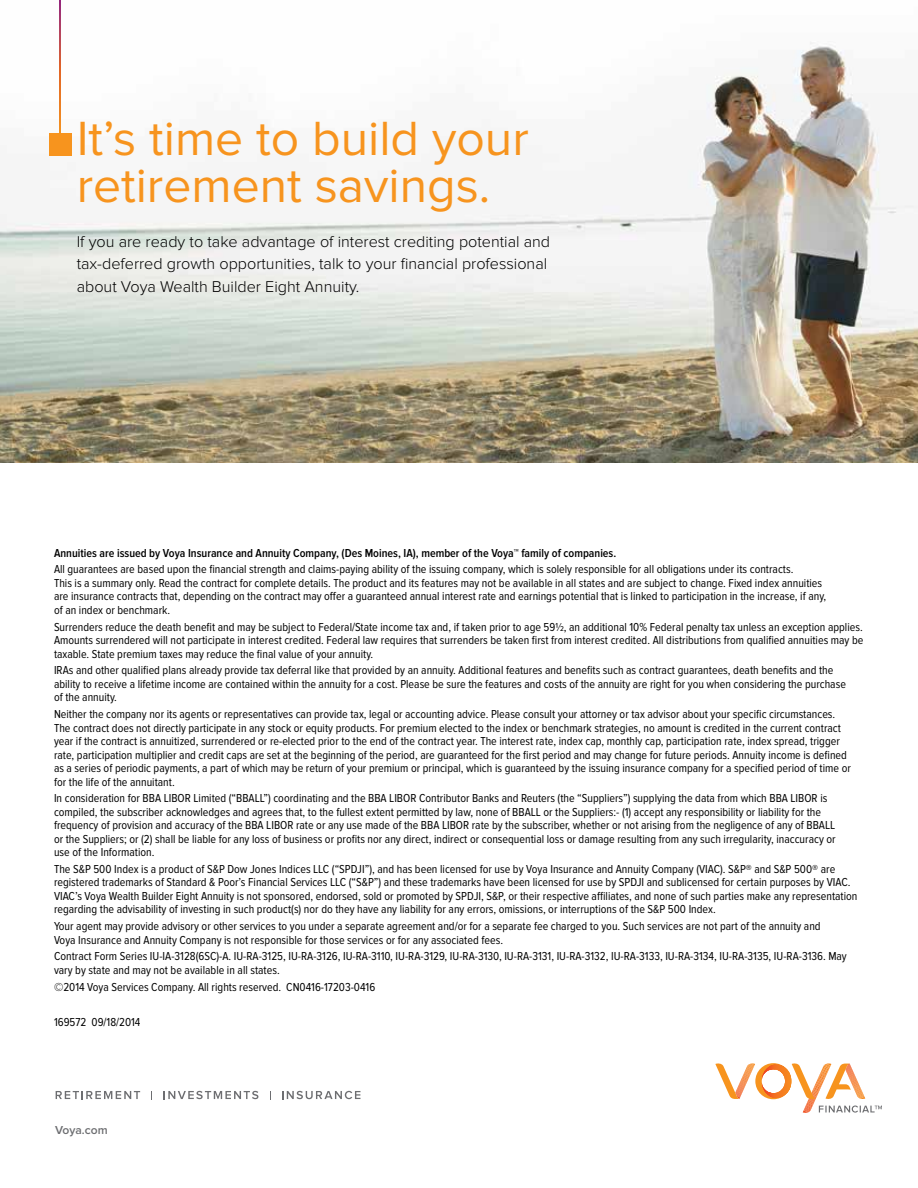
<style>
.page{position:relative;width:918px;height:1188px;background:#fff}
.page>*{position:absolute;margin:0;border:0;box-sizing:border-box;transform-origin:0 0}
.t1{font:49.8px/47.2px "Proxima Nova";color:#f7941e}
.t2{font:300 16.2px/22.4px "Proxima Nova";color:#000}
.t3{font:12px/13.5px "Proxima Nova Cond";color:#000}
.t4{font:600 12px "Proxima Nova Cond";color:#000}
.t5{font:600 12px "Proxima Nova";color:#6d6e71}
</style>
<div class="page">
<svg style="left:715px;top:1063px;width:167px;height:50px"></svg>
<svg style="left:56px;top:1091px;width:84px;height:8px"></svg>
<svg style="left:164px;top:1091px;width:94px;height:8px"></svg>
<svg style="left:282px;top:1091px;width:78px;height:8px"></svg>
<img style="left:0;top:0;width:918px;height:462px">
<div style="left:49px;top:133px;width:23px;height:23px;background:#f7941e"></div>
<svg style="left:60px;top:0;width:1px;height:133px"></svg>
<h1 class="t1" style="left:77px;top:115px;width:454px">It’s time to build your retirement savings.</h1>
<h2 class="t2" style="left:77px;top:231px;width:475px">If you are ready to take advantage of interest crediting potential and tax-deferred growth opportunities, talk to your financial professional about Voya Wealth Builder Eight Annuity.</h2>
<p class="t4" style="left:54px;top:546px;width:564px">Annuities are issued by Voya Insurance and Annuity Company, (Des Moines, IA), member of the Voya™ family of companies.</p>
<p class="t3" style="left:54px;top:563px;width:774px">All guarantees are based upon the financial strength and claims-paying ability of the issuing company, which is solely responsible for all obligations under its contracts.<br>This is a summary only. Read the contract for complete details. The product and its features may not be available in all states and are subject to change. Fixed index annuities are insurance contracts that, depending on the contract may offer a guaranteed annual interest rate and earnings potential that is linked to participation in the increase, if any, of an index or benchmark.</p>
<p class="t3" style="left:54px;top:620px;width:811px;text-align:justify">Surrenders reduce the death benefit and may be subject to Federal/State income tax and, if taken prior to age 59½, an additional 10% Federal penalty tax unless an exception applies.<br>Amounts surrendered will not participate in interest credited. Federal law requires that surrenders be taken first from interest credited. All distributions from qualified annuities may be taxable. State premium taxes may reduce the final value of your annuity.</p>
<p class="t3" style="left:54px;top:664px;width:793px">IRAs and other qualified plans already provide tax deferral like that provided by an annuity. Additional features and benefits such as contract guarantees, death benefits and the ability to receive a lifetime income are contained within the annuity for a cost. Please be sure the features and costs of the annuity are right for you when considering the purchase of the annuity.</p>
<p class="t3" style="left:54px;top:708px;width:798px">Neither the company nor its agents or representatives can provide tax, legal or accounting advice. Please consult your attorney or tax advisor about your specific circumstances.<br>The contract does not directly participate in any stock or equity products. For premium elected to the index or benchmark strategies, no amount is credited in the current contract year if the contract is annuitized, surrendered or re-elected prior to the end of the contract year. The interest rate, index cap, monthly cap, participation rate, index spread, trigger rate, participation multiplier and credit caps are set at the beginning of the period, are guaranteed for the first period and may change for future periods. Annuity income is defined as a series of periodic payments, a part of which may be return of your premium or principal, which is guaranteed by the issuing insurance company for a specified period of time or for the life of the annuitant.</p>
<p class="t3" style="left:54px;top:792px;width:783px">In consideration for BBA LIBOR Limited (“BBALL”) coordinating and the BBA LIBOR Contributor Banks and Reuters (the “Suppliers”) supplying the data from which BBA LIBOR is compiled, the subscriber acknowledges and agrees that, to the fullest extent permitted by law, none of BBALL or the Suppliers:- (1) accept any responsibility or liability for the frequency of provision and accuracy of the BBA LIBOR rate or any use made of the BBA LIBOR rate by the subscriber, whether or not arising from the negligence of any of BBALL or the Suppliers; or (2) shall be liable for any loss of business or profits nor any direct, indirect or consequential loss or damage resulting from any such irregularity, inaccuracy or use of the Information.</p>
<p class="t3" style="left:54px;top:863px;width:805px">The S&amp;P 500 Index is a product of S&amp;P Dow Jones Indices LLC (“SPDJI”), and has been licensed for use by Voya Insurance and Annuity Company (VIAC). S&amp;P® and S&amp;P 500® are registered trademarks of Standard &amp; Poor’s Financial Services LLC (“S&amp;P”) and these trademarks have been licensed for use by SPDJI and sublicensed for certain purposes by VIAC.<br>VIAC’s Voya Wealth Builder Eight Annuity is not sponsored, endorsed, sold or promoted by SPDJI, S&amp;P, or their respective affiliates, and none of such parties make any representation regarding the advisability of investing in such product(s) nor do they have any liability for any errors, omissions, or interruptions of the S&amp;P 500 Index.</p>
<p class="t3" style="left:54px;top:920px;width:768px">Your agent may provide advisory or other services to you under a separate agreement and/or for a separate fee charged to you. Such services are not part of the annuity and<br>Voya Insurance and Annuity Company is not responsible for those services or for any associated fees.</p>
<p class="t3" style="left:54px;top:950px;width:794px">Contract Form Series IU-IA-3128(6SC)-A. IU-RA-3125, IU-RA-3126, IU-RA-3110, IU-RA-3129, IU-RA-3130, IU-RA-3131, IU-RA-3132, IU-RA-3133, IU-RA-3134, IU-RA-3135, IU-RA-3136. May vary by state and may not be available in all states.</p>
<p class="t3" style="left:54px;top:980px;width:323px">©2014 Voya Services Company. All rights reserved. CN0416-17203-0416</p>
<p class="t3" style="left:54px;top:1016px;width:88px">169572 09/18/2014</p>
<p class="t5" style="left:55px;top:1123px;width:54px">Voya.com</p>
</div>
